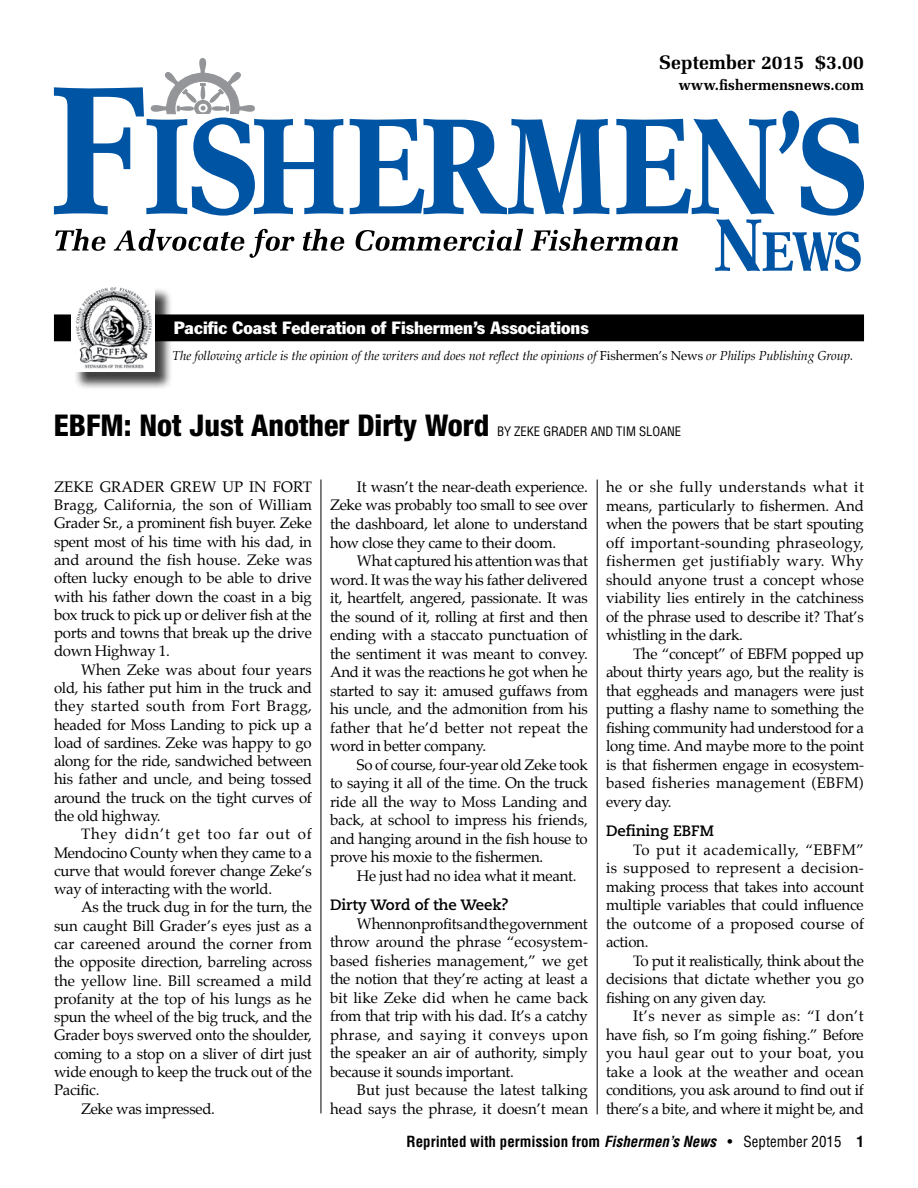
<style>
.page{position:relative;width:918px;height:1188px;background:#fff}
.page>*{position:absolute;margin:0;border:0;box-sizing:border-box;transform-origin:0 0}
.t1{font:800 condensed 30px "Helvetica Neue";color:#000}
.t2{font:700 19.5px "Melior";color:#000}
.t3{font:condensed 17.55px "Franklin Gothic";color:#fff;scale:1.12 1}
.t4{font:15px/18.5px "Palatino";letter-spacing:-.015em;color:#000;text-align:justify}
.t5{font:700 condensed 15px "Helvetica";color:#000}
.t6{font:15px "Palatino";letter-spacing:.01em;color:#000}
.t7{font:700 15px "Caecilia LT Std";letter-spacing:-.005em;color:#000}
.t8{font:15px "Palatino";letter-spacing:.015em;color:#000}
.t9{font:700 15px "Melior";color:#000}
.t10{font:italic 12.75px "Palatino";letter-spacing:-.005em;color:#000}
.t11{font:condensed 12.75px "Helvetica";letter-spacing:-.005em;color:#000}
.s1{font-style:normal}
.s2{font-style:italic}
.s3{font-weight:400}
</style>
<div class="page">
<div style="left:54px;top:315px;width:810px;height:26px;background:#000"></div>
<div style="left:54px;top:314px;width:810px;height:27px;border:1px solid #000"></div>
<div style="left:74px;top:287px;width:99px;height:103px;background:#000;opacity:.75"></div>
<img style="left:72px;top:287px;width:82px;height:85px">
<svg style="left:54px;top:58px;width:289px;height:158px"></svg>
<svg style="left:55px;top:229px;width:50px;height:22px"></svg>
<svg style="left:114px;top:229px;width:181px;height:29px"></svg>
<svg style="left:303px;top:229px;width:41px;height:22px"></svg>
<svg style="left:350px;top:111px;width:514px;height:161px"></svg>
<hr style="left:321px;top:480px;width:1px;height:633px;background:#000">
<hr style="left:597px;top:480px;width:1px;height:634px;background:#000">
<h2 class="t2" style="left:659px;top:51px;width:206px">September 2015 $3.00</h2>
<p class="t9" style="left:678px;top:76px;width:187px">www.fishermensnews.com</p>
<p class="t3" style="left:174px;top:317px;width:372px">Pacific Coast Federation of Fishermen’s Associations</p>
<p class="t10" style="left:172px;top:346px;width:682px">The following article is the opinion of the writers and does not reflect the opinions of <span class="s1">Fishermen’s News</span> or Philips Publishing Group.</p>
<h1 class="t1" style="left:54px;top:407px;width:437px">EBFM: Not Just Another Dirty Word</h1>
<p class="t11" style="left:497px;top:423px;width:186px">BY ZEKE GRADER AND TIM SLOANE</p>
<p class="t4" style="left:54px;top:478px;width:260px">Zeke Grader grew up in Fort Bragg, California, the son of William Grader Sr., a prominent fish buyer. Zeke spent most of his time with his dad, in and around the fish house. Zeke was often lucky enough to be able to drive with his father down the coast in a big box truck to pick up or deliver fish at the ports and towns that break up the drive down Highway 1.</p>
<p class="t4" style="left:54px;top:660px;width:260px;text-indent:27px">When Zeke was about four years old, his father put him in the truck and they started south from Fort Bragg, headed for Moss Landing to pick up a load of sardines. Zeke was happy to go along for the ride, sandwiched between his father and uncle, and being tossed around the truck on the tight curves of the old highway.</p>
<p class="t4" style="left:54px;top:825px;width:259px;text-indent:27px">They didn’t get too far out of Mendocino County when they came to a curve that would forever change Zeke’s way of interacting with the world.</p>
<p class="t4" style="left:81px;top:898px;width:232px">As the truck dug in for the turn, the</p>
<p class="t4" style="left:54px;top:916px;width:259px">sun caught Bill Grader’s eyes just as a</p>
<p class="t8" style="left:54px;top:931px;width:259px">car careened around the corner from</p>
<p class="t4" style="left:54px;top:953px;width:260px">the opposite direction, barreling across</p>
<p class="t6" style="left:54px;top:968px;width:260px">the yellow line. Bill screamed a mild</p>
<p class="t4" style="left:54px;top:989px;width:259px">profanity at the top of his lungs as he</p>
<p class="t4" style="left:54px;top:1008px;width:259px">spun the wheel of the big truck, and the</p>
<p class="t4" style="left:54px;top:1026px;width:259px">Grader boys swerved onto the shoulder,</p>
<p class="t4" style="left:54px;top:1044px;width:259px">coming to a stop on a sliver of dirt just</p>
<p class="t4" style="left:54px;top:1063px;width:259px">wide enough to keep the truck out of the</p>
<p class="t4" style="left:54px;top:1081px;width:47px">Pacific.</p>
<p class="t4" style="left:81px;top:1099px;width:136px">Zeke was impressed.</p>
<p class="t4" style="left:330px;top:478px;width:260px;text-indent:27px">It wasn’t the near-death experience.<br>Zeke was probably too small to see over the dashboard, let alone to understand how close they came to their doom.</p>
<p class="t4" style="left:330px;top:552px;width:260px;text-indent:27px">What captured his attention was that word. It was the way his father delivered it, heartfelt, angered, passionate. It was the sound of it, rolling at first and then ending with a staccato punctuation of the sentiment it was meant to convey.<br>And it was the reactions he got when he started to say it: amused guffaws from his uncle, and the admonition from his father that he’d better not repeat the word in better company.</p>
<p class="t4" style="left:330px;top:755px;width:259px;text-indent:27px">So of course, four-year old Zeke took to saying it all of the time. On the truck ride all the way to Moss Landing and back, at school to impress his friends, and hanging around in the fish house to prove his moxie to the fishermen.</p>
<p class="t4" style="left:357px;top:866px;width:221px">He just had no idea what it meant.</p>
<p class="t7" style="left:330px;top:896px;width:180px">Dirty Word of the Week?</p>
<p class="t4" style="left:330px;top:914px;width:260px;text-indent:27px">When nonprofits and the government throw around the phrase “ecosystem&shy;based fisheries management,” we get the notion that they’re acting at least a bit like Zeke did when he came back from that trip with his dad. It’s a catchy phrase, and saying it conveys upon the speaker an air of authority, simply because it sounds important.</p>
<p class="t4" style="left:330px;top:1081px;width:260px;text-align:right">But just because the latest talking head says the phrase, it doesn’t mean</p>
<p class="t4" style="left:606px;top:478px;width:260px">he or she fully understands what it means, particularly to fishermen. And when the powers that be start spouting off important-sounding phraseology, fishermen get justifiably wary. Why should anyone trust a concept whose viability lies entirely in the catchiness of the phrase used to describe it? That’s whistling in the dark.</p>
<p class="t4" style="left:606px;top:644px;width:260px;text-indent:27px">The “concept” of EBFM popped up about thirty years ago, but the reality is that eggheads and managers were just putting a flashy name to something the fishing community had understood for a long time. And maybe more to the point is that fishermen engage in ecosystem&shy;based fisheries management (EBFM) every day.</p>
<p class="t7" style="left:606px;top:822px;width:110px">Defining EBFM</p>
<p class="t4" style="left:606px;top:840px;width:260px;text-indent:27px">To put it academically, “EBFM” is supposed to represent a decision&shy;making process that takes into account multiple variables that could influence the outcome of a proposed course of action.</p>
<p class="t4" style="left:606px;top:951px;width:259px;text-indent:27px">To put it realistically, think about the decisions that dictate whether you go fishing on any given day.</p>
<p class="t4" style="left:606px;top:1007px;width:260px;text-indent:27px">It’s never as simple as: “I don’t have fish, so I’m going fishing.” Before you haul gear out to your boat, you take a look at the weather and ocean conditions, you ask around to find out if there’s a bite, and where it might be, and</p>
<p class="t5" style="left:407px;top:1132px;width:459px">Reprinted with permission from <span class="s2">Fishermen’s News</span> <span class="s3">• SEPTEMBER 2015</span> 1</p>
</div>
